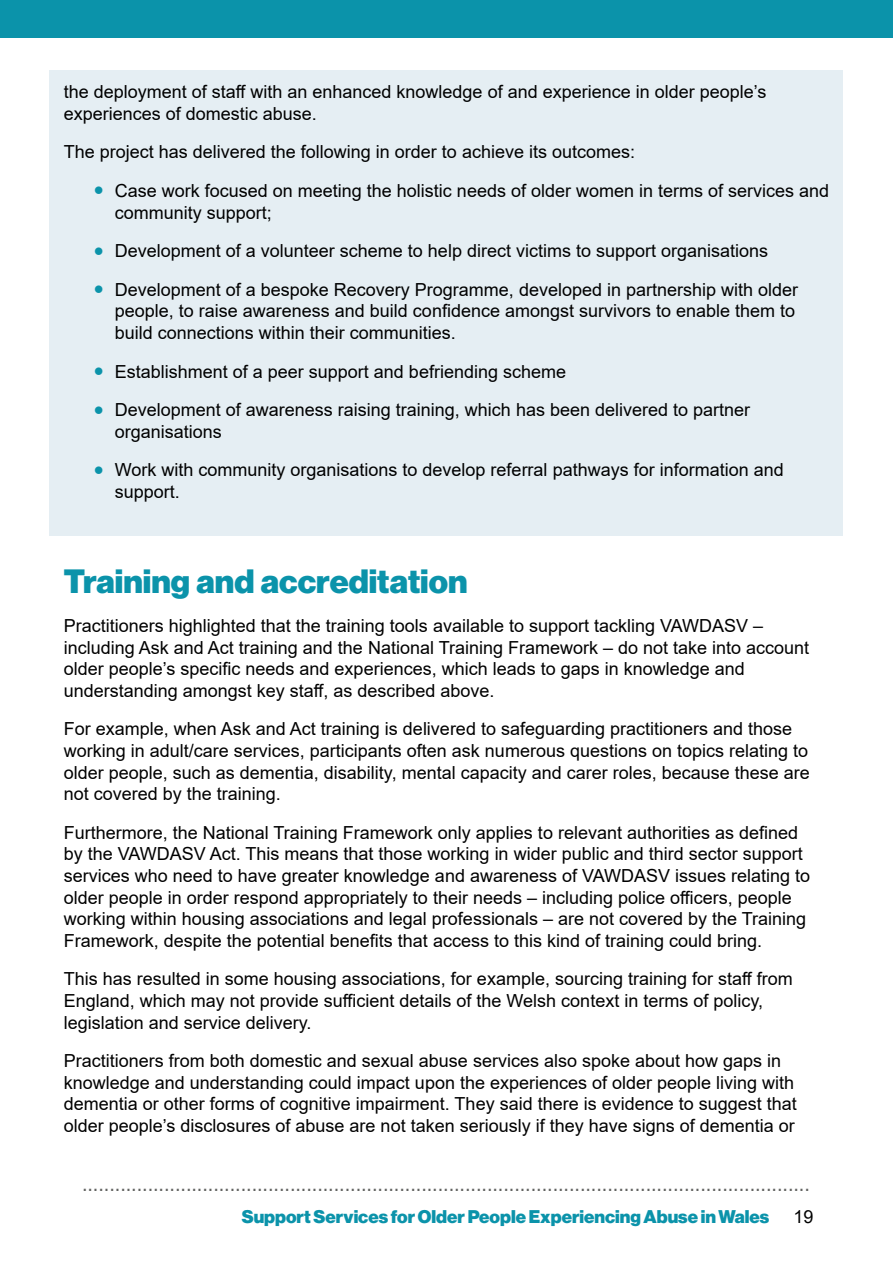
<style>
.page{position:relative;width:893px;height:1263px;background:#fff}
.page>*{position:absolute;margin:0;border:0;box-sizing:border-box;transform-origin:0 0}
.t1{font:33px "N Haas Grotesk DS Pro 95 Blk";color:#0b93aa}
.t2{font:24px "Arial Narrow";color:#616260}
.t3{font:18px/21.6px "Arial";color:#000}
.t4{font:18px "N Haas Grotesk DS Pro 95 Blk";color:#0b93aa}
.s1{font-size:30px;color:#0b93aa}
</style>
<div class="page">
<div style="left:0;top:0;width:893px;height:38px;background:#0b93aa"></div>
<div style="left:50px;top:70px;width:793px;height:466px;background:#e5eef3"></div>
<p class="t3" style="left:64px;top:81px;width:704px">the deployment of staff with an enhanced knowledge of and experience in older people’s experiences of domestic abuse.</p>
<p class="t3" style="left:64px;top:141px;width:573px">The project has delivered the following in order to achieve its outcomes:</p>
<p class="t3" style="left:115px;top:180px;width:716px;text-indent:-21px"><span class="s1">•</span> Case work focused on meeting the holistic needs of older women in terms of services and community support;</p>
<p class="t3" style="left:94px;top:240px;width:676px"><span class="s1">•</span> Development of a volunteer scheme to help direct victims to support organisations</p>
<p class="t3" style="left:115px;top:279px;width:685px;text-indent:-21px"><span class="s1">•</span> Development of a bespoke Recovery Programme, developed in partnership with older people, to raise awareness and build confidence amongst survivors to enable them to build connections within their communities.</p>
<p class="t3" style="left:94px;top:360px;width:474px"><span class="s1">•</span> Establishment of a peer support and befriending scheme</p>
<p class="t3" style="left:115px;top:399px;width:637px;text-indent:-21px"><span class="s1">•</span> Development of awareness raising training, which has been delivered to partner organisations</p>
<p class="t3" style="left:115px;top:459px;width:670px;text-indent:-21px"><span class="s1">•</span> Work with community organisations to develop referral pathways for information and support.</p>
<h1 class="t1" style="left:64px;top:562px;width:405px">Training and accreditation</h1>
<p class="t3" style="left:64px;top:615px;width:747px">Practitioners highlighted that the training tools available to support tackling VAWDASV – including Ask and Act training and the National Training Framework – do not take into account older people’s specific needs and experiences, which leads to gaps in knowledge and understanding amongst key staff, as described above.</p>
<p class="t3" style="left:64px;top:718px;width:748px">For example, when Ask and Act training is delivered to safeguarding practitioners and those working in adult/care services, participants often ask numerous questions on topics relating to older people, such as dementia, disability, mental capacity and carer roles, because these are not covered by the training.</p>
<p class="t3" style="left:64px;top:821px;width:748px">Furthermore, the National Training Framework only applies to relevant authorities as defined by the VAWDASV Act. This means that those working in wider public and third sector support services who need to have greater knowledge and awareness of VAWDASV issues relating to older people in order respond appropriately to their needs – including police officers, people working within housing associations and legal professionals – are not covered by the Training Framework, despite the potential benefits that access to this kind of training could bring.</p>
<p class="t3" style="left:64px;top:968px;width:730px">This has resulted in some housing associations, for example, sourcing training for staff from<br>England, which may not provide sufficient details of the Welsh context in terms of policy, legislation and service delivery.</p>
<p class="t3" style="left:64px;top:1050px;width:735px">Practitioners from both domestic and sexual abuse services also spoke about how gaps in knowledge and understanding could impact upon the experiences of older people living with dementia or other forms of cognitive impairment. They said there is evidence to suggest that older people’s disclosures of abuse are not taken seriously if they have signs of dementia or</p>
<h2 class="t2" style="left:82px;top:1165px;width:729px">.....................................................................................................................................</h2>
<p class="t4" style="left:242px;top:1206px;width:529px">Support Services for Older People Experiencing Abuse in Wales</p>
<p class="t3" style="left:793px;top:1206px;width:22px">19</p>
</div>
